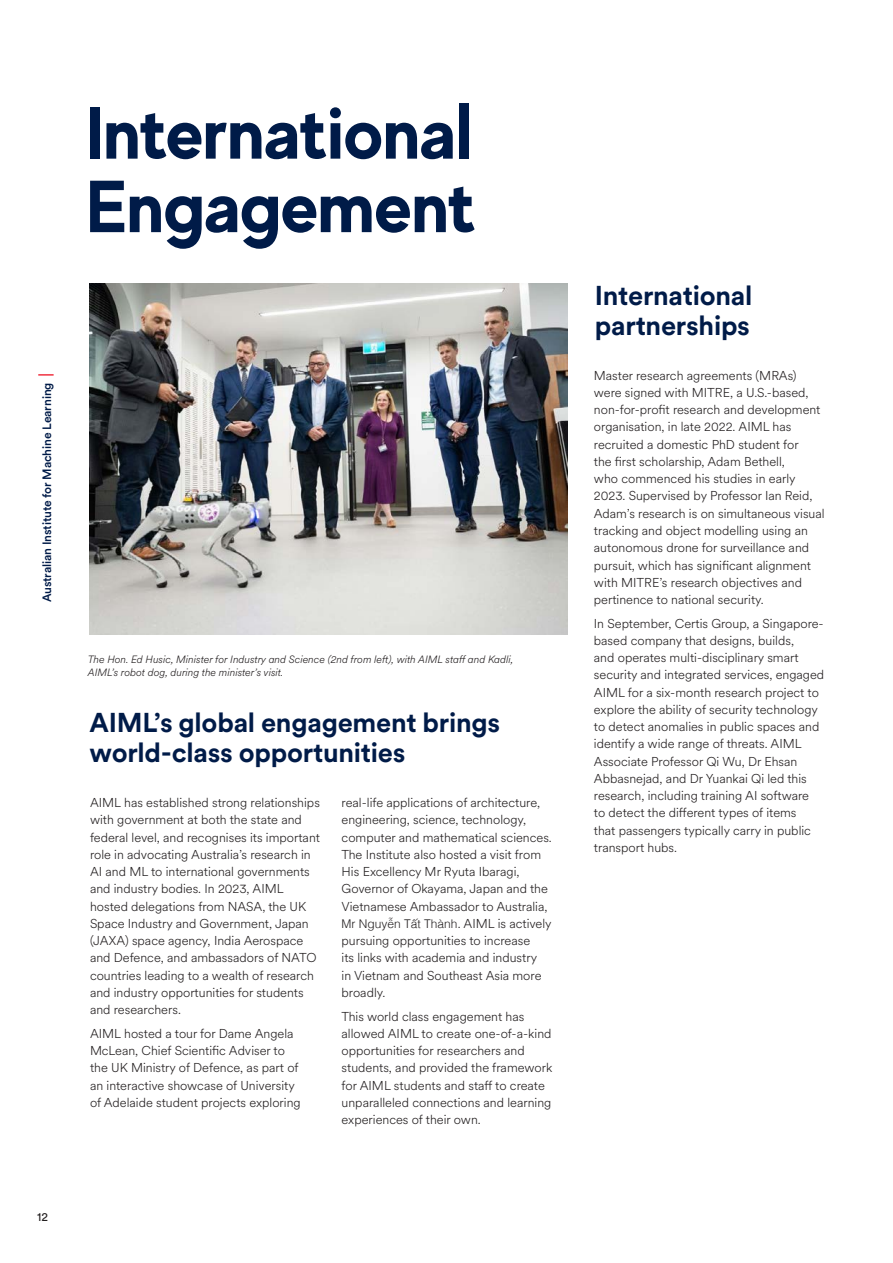
<style>
.page{position:relative;width:893px;height:1263px;background:#fff}
.page>*{position:absolute;margin:0;border:0;box-sizing:border-box;transform-origin:0 0}
.UoA_head_1{font:700 73.5px/73.5px "MADE Evolve Sans";color:#001b48}
.UoA_head_2{font:700 27px/30px "Circular XX";letter-spacing:-.01em;color:#001b48}
.UoA_body{font:300 12.75px/17.2px "Circular XX";color:#231f20}
.UoA_head_4{font:500 12px "Circular XX";letter-spacing:-.01em;color:#001b48}
.UoA_body-2{font:300 12px "Helvetica";color:#231f20}
.UoA_footer{font:12px "Circular XX";color:#231f20}
.UoA_enquiries{font:italic 300 10.5px/13.5px "Circular XX";color:#231f20}
.s1{font-family:"Circular XX";font-size:12.75px}
</style>
<div class="page">
<svg style="left:38px;top:374px;width:16px;height:2px"></svg>
<img style="left:90px;top:284px;width:477px;height:350px">
<p class="UoA_head_1" style="left:86px;top:94px;width:391px">International<br>Engagement</p>
<p class="UoA_head_4" style="left:39px;top:602px;width:221px;rotate:-90deg">Australian Institute for Machine Learning</p>
<p class="UoA_enquiries" style="left:88px;top:652px;width:427px">The Hon. Ed Husic, Minister for Industry and Science (2nd from left), with AIML staff and Kadli,<br>AIML’s robot dog, during the minister’s visit.</p>
<p class="UoA_head_2" style="left:90px;top:706px;width:412px">AIML’s global engagement brings world-class opportunities</p>
<p class="UoA_body" style="left:90px;top:793px;width:231px">AIML has established strong relationships with government at both the state and federal level, and recognises its important role in advocating Australia’s research in AI and ML to international governments and industry bodies. In 2023, AIML hosted delegations from NASA, the UK Space Industry and Government, Japan (JAXA) space agency, India Aerospace and Defence, and ambassadors of NATO countries leading to a wealth of research and industry opportunities for students and researchers.</p>
<p class="UoA_body" style="left:90px;top:1024px;width:212px">AIML hosted a tour for Dame Angela McLean, Chief Scientific Adviser to the UK Ministry of Defence, as part of an interactive showcase of University of Adelaide student projects exploring</p>
<p class="UoA_body" style="left:342px;top:793px;width:212px">real-life applications of architecture, engineering, science, technology, computer and mathematical sciences.<br>The Institute also hosted a visit from His Excellency Mr Ryuta Ibaragi, Governor of Okayama, Japan and the Vietnamese Ambassador to Australia,</p>
<p class="UoA_body-2" style="left:342px;top:913px;width:212px">Mr Nguyễn Tất Thành<span class="s1">. AIML is actively</span></p>
<p class="UoA_body" style="left:342px;top:931px;width:201px">pursuing opportunities to increase its links with academia and industry in Vietnam and Southeast Asia more broadly.</p>
<p class="UoA_body" style="left:342px;top:1007px;width:212px">This world class engagement has allowed AIML to create one-of-a-kind opportunities for researchers and students, and provided the framework for AIML students and staff to create unparalleled connections and learning experiences of their own.</p>
<p class="UoA_footer" style="left:37px;top:1208px;width:12px">12</p>
<p class="UoA_head_2" style="left:595px;top:279px;width:159px">International partnerships</p>
<p class="UoA_body" style="left:594px;top:366px;width:232px">Master research agreements (MRAs) were signed with MITRE, a U.S.-based, non-for-profit research and development organisation, in late 2022. AIML has recruited a domestic PhD student for<br>the first scholarship, Adam Bethell,<br>who commenced his studies in early 2023. Supervised by Professor Ian Reid, Adam’s research is on simultaneous visual tracking and object modelling using an autonomous drone for surveillance and pursuit, which has significant alignment with MITRE’s research objectives and pertinence to national security.</p>
<p class="UoA_body" style="left:594px;top:614px;width:232px">In September, Certis Group, a Singapore&shy;based company that designs, builds,<br>and operates multi-disciplinary smart security and integrated services, engaged AIML for a six-month research project to explore the ability of security technology to detect anomalies in public spaces and identify a wide range of threats. AIML Associate Professor Qi Wu, Dr Ehsan Abbasnejad, and Dr Yuankai Qi led this research, including training AI software<br>to detect the different types of items<br>that passengers typically carry in public transport hubs.</p>
</div>
